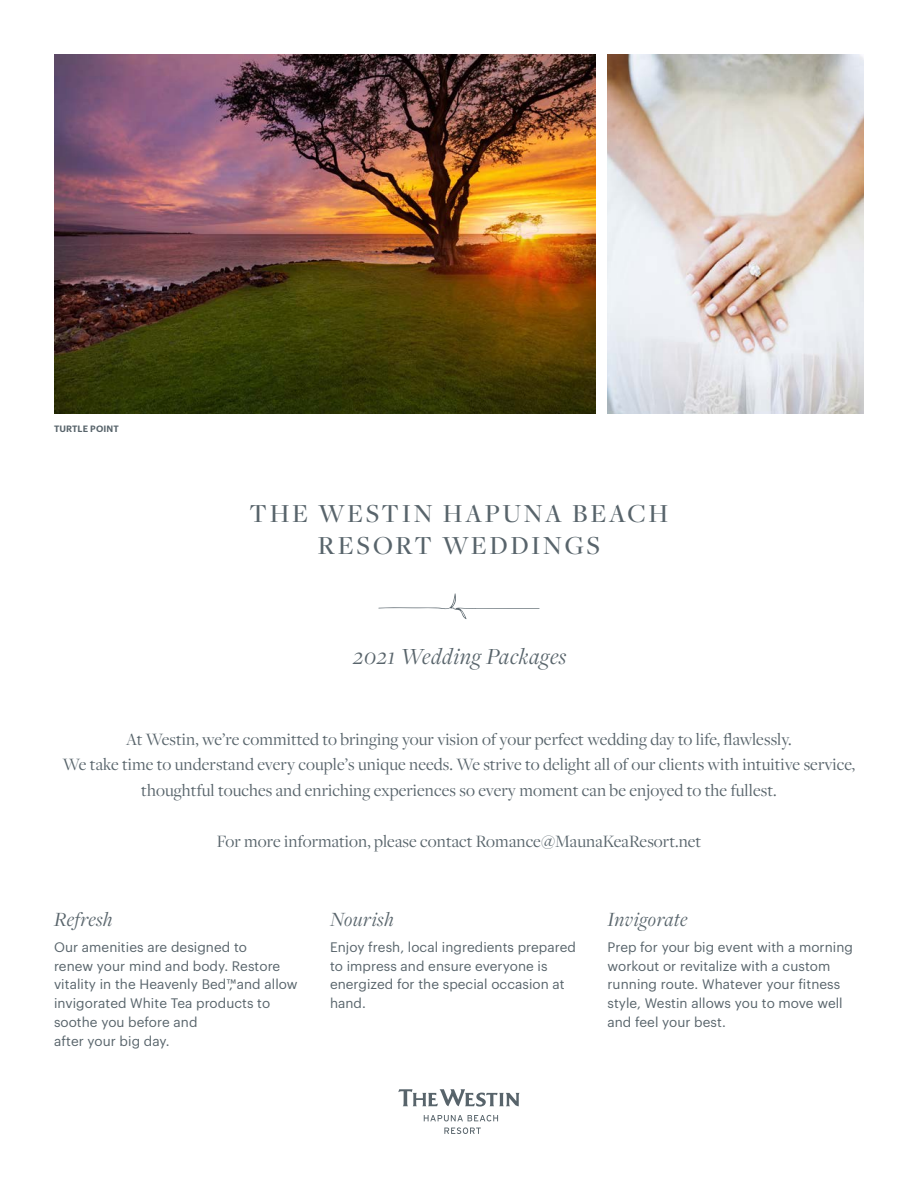
<style>
.page{position:relative;width:918px;height:1188px;background:#fff}
.page>*{position:absolute;margin:0;border:0;box-sizing:border-box;transform-origin:0 0}
.t1{font:500 27px/31.5px "Freight Disp Pro";letter-spacing:.1em;color:#58646b;text-align:center}
.t2{font:italic 24px "Freight Disp Pro";letter-spacing:.025em;color:#58646b}
.t3{font:italic 21px "Freight Disp Pro";letter-spacing:.025em;color:#58646b}
.t4{font:18px/25.5px "Freight Disp Pro";letter-spacing:.005em;color:#58646b;text-align:center}
.t5{font:13.5px/18.8px "Graphik Starwood";letter-spacing:.005em;color:#58646b}
.t6{font:600 9px "Graphik Starwood";letter-spacing:.01em;color:#58646b}
</style>
<div class="page">
<svg style="left:378px;top:593px;width:162px;height:26px"></svg>
<img style="left:608px;top:54px;width:256px;height:360px">
<img style="left:54px;top:54px;width:542px;height:360px">
<svg style="left:444px;top:1127px;width:37px;height:7px"></svg>
<svg style="left:424px;top:1115px;width:74px;height:6px"></svg>
<svg style="left:398px;top:1089px;width:122px;height:18px"></svg>
<p class="t6" style="left:54px;top:422px;width:66px">TURTLE POINT</p>
<p class="t1" style="left:250px;top:497px;width:420px">THE WESTIN HAPUNA BEACH<br>RESORT WEDDINGS</p>
<p class="t2" style="left:353px;top:641px;width:215px">2021 Wedding Packages</p>
<p class="t4" style="left:63px;top:725px;width:794px">At Westin, we’re committed to bringing your vision of your perfect wedding day to life, flawlessly.<br>We take time to understand every couple’s unique needs. We strive to delight all of our clients with intuitive service, thoughtful touches and enriching experiences so every moment can be enjoyed to the fullest.</p>
<p class="t4" style="left:217px;top:828px;width:486px">For more information, please contact Romance@MaunaKeaResort.net</p>
<p class="t3" style="left:54px;top:906px;width:60px">Refresh</p>
<p class="t5" style="left:54px;top:937px;width:245px">Our amenities are designed to<br>renew your mind and body. Restore vitality in the Heavenly Bed™, and allow invigorated White Tea products to soothe you before and<br>after your big day.</p>
<p class="t3" style="left:330px;top:906px;width:65px">Nourish</p>
<p class="t5" style="left:330px;top:937px;width:248px">Enjoy fresh, local ingredients prepared to impress and ensure everyone is energized for the special occasion at hand.</p>
<p class="t3" style="left:608px;top:906px;width:81px">Invigorate</p>
<p class="t5" style="left:608px;top:937px;width:247px">Prep for your big event with a morning workout or revitalize with a custom running route. Whatever your fitness style, Westin allows you to move well and feel your best.</p>
</div>
